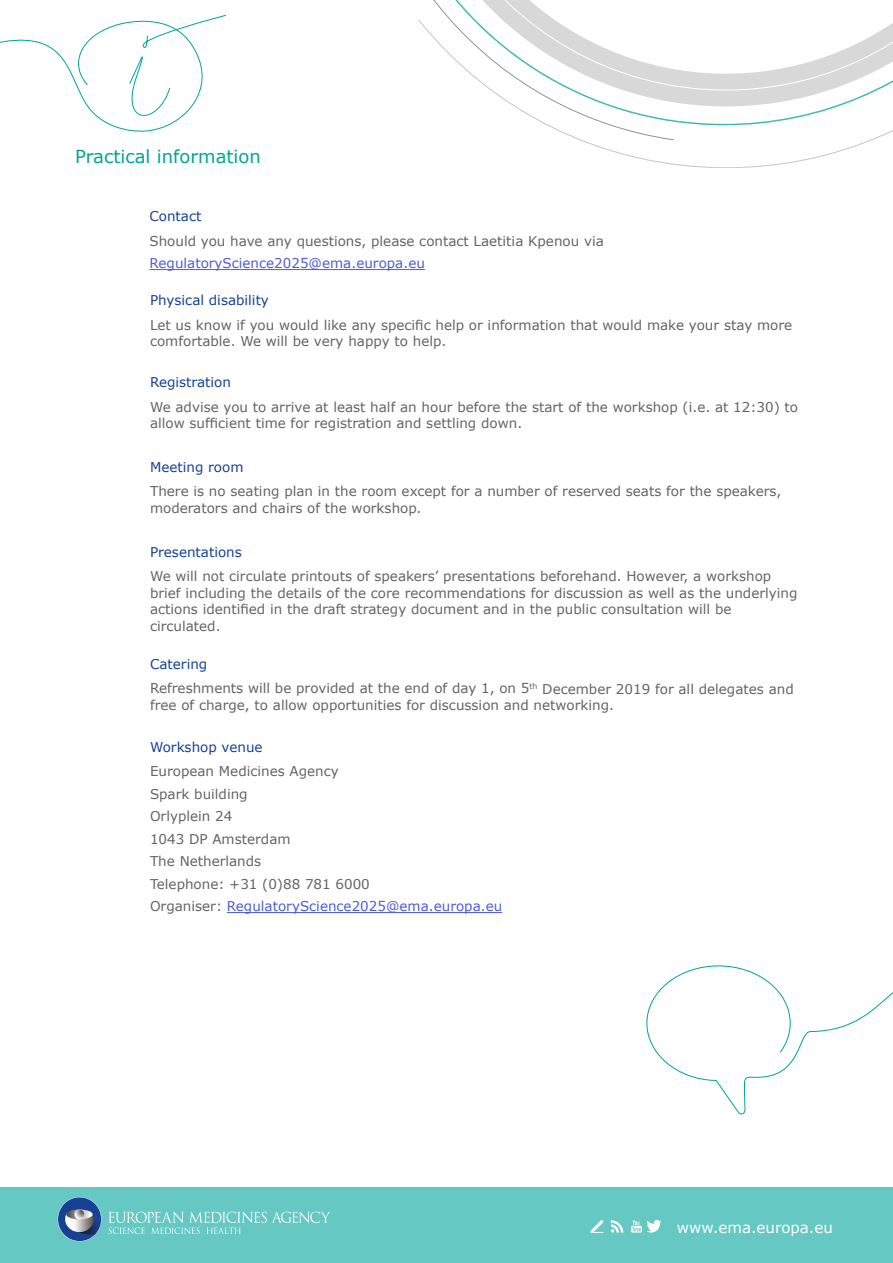
<style>
.page{position:relative;width:893px;height:1263px;background:#fff}
.page>*{position:absolute;margin:0;border:0;box-sizing:border-box;transform-origin:0 0}
.t1{font:18px "Verdana";color:#00a499}
.t2{font:15px "Verdana";color:#fff}
.t3{font:13.5px/16.5px "Verdana";color:#636466}
.t4{font:13.5px "Verdana";color:#164194}
.t5{font:13.5px "Verdana";color:#4f5cd6}
.s1{color:#4f5cd6}
</style>
<div class="page">
<div style="left:0;top:1187px;width:893px;height:76px;background:#66c8c2"></div>
<svg style="left:58px;top:1197px;width:44px;height:44px"></svg>
<svg style="left:108px;top:1212px;width:222px;height:22px"></svg>
<svg style="left:611px;top:1220px;width:12px;height:12px"></svg>
<svg style="left:591px;top:1220px;width:12px;height:13px"></svg>
<svg style="left:631px;top:1220px;width:30px;height:12px"></svg>
<svg style="left:580px;top:140px;width:292px;height:28px"></svg>
<svg style="left:418px;top:0;width:457px;height:125px"></svg>
<svg style="left:456px;top:0;width:437px;height:91px"></svg>
<hr style="left:149px;top:269px;width:276px;height:1px;background:#4f5cd6">
<hr style="left:227px;top:912px;width:275px;height:1px;background:#4f5cd6">
<svg style="left:0;top:15px;width:226px;height:117px"></svg>
<svg style="left:646px;top:965px;width:247px;height:150px"></svg>
<h1 class="t1" style="left:75px;top:144px;width:187px">Practical information</h1>
<p class="t4" style="left:149px;top:207px;width:53px">Contact</p>
<p class="t3" style="left:149px;top:233px;width:456px">Should you have any questions, please contact Laetitia Kpenou via</p>
<p class="t5" style="left:149px;top:254px;width:277px">RegulatoryScience2025@ema.europa.eu</p>
<p class="t4" style="left:150px;top:291px;width:120px">Physical disability</p>
<p class="t3" style="left:150px;top:317px;width:644px">Let us know if you would like any specific help or information that would make your stay more comfortable. We will be very happy to help.</p>
<p class="t4" style="left:150px;top:373px;width:82px">Registration</p>
<p class="t3" style="left:150px;top:398px;width:650px">We advise you to arrive at least half an hour before the start of the workshop (i.e. at 12:30) to allow sufficient time for registration and settling down.</p>
<p class="t4" style="left:150px;top:458px;width:95px">Meeting room</p>
<p class="t3" style="left:150px;top:483px;width:633px">There is no seating plan in the room except for a number of reserved seats for the speakers, moderators and chairs of the workshop.</p>
<p class="t4" style="left:150px;top:542px;width:93px">Presentations</p>
<p class="t3" style="left:150px;top:568px;width:649px">We will not circulate printouts of speakers’ presentations beforehand. However, a workshop brief including the details of the core recommendations for discussion as well as the underlying actions identified in the draft strategy document and in the public consultation will be circulated.</p>
<p class="t4" style="left:150px;top:655px;width:59px">Catering</p>
<p class="t3" style="left:150px;top:680px;width:645px">Refreshments will be provided at the end of day 1, on 5<sup>th</sup> December 2019 for all delegates and free of charge, to allow opportunities for discussion and networking.</p>
<p class="t4" style="left:150px;top:737px;width:114px">Workshop venue</p>
<p class="t3" style="left:150px;top:760px;width:354px;line-height:22.5px">European Medicines Agency<br>Spark building<br>Orlyplein 24<br>1043 DP Amsterdam<br>The Netherlands<br>Telephone: +31 (0)88 781 6000<br>Organiser: <span class="s1">RegulatoryScience2025@ema.europa.eu</span></p>
<p class="t2" style="left:677px;top:1217px;width:157px">www.ema.europa.eu</p>
</div>
